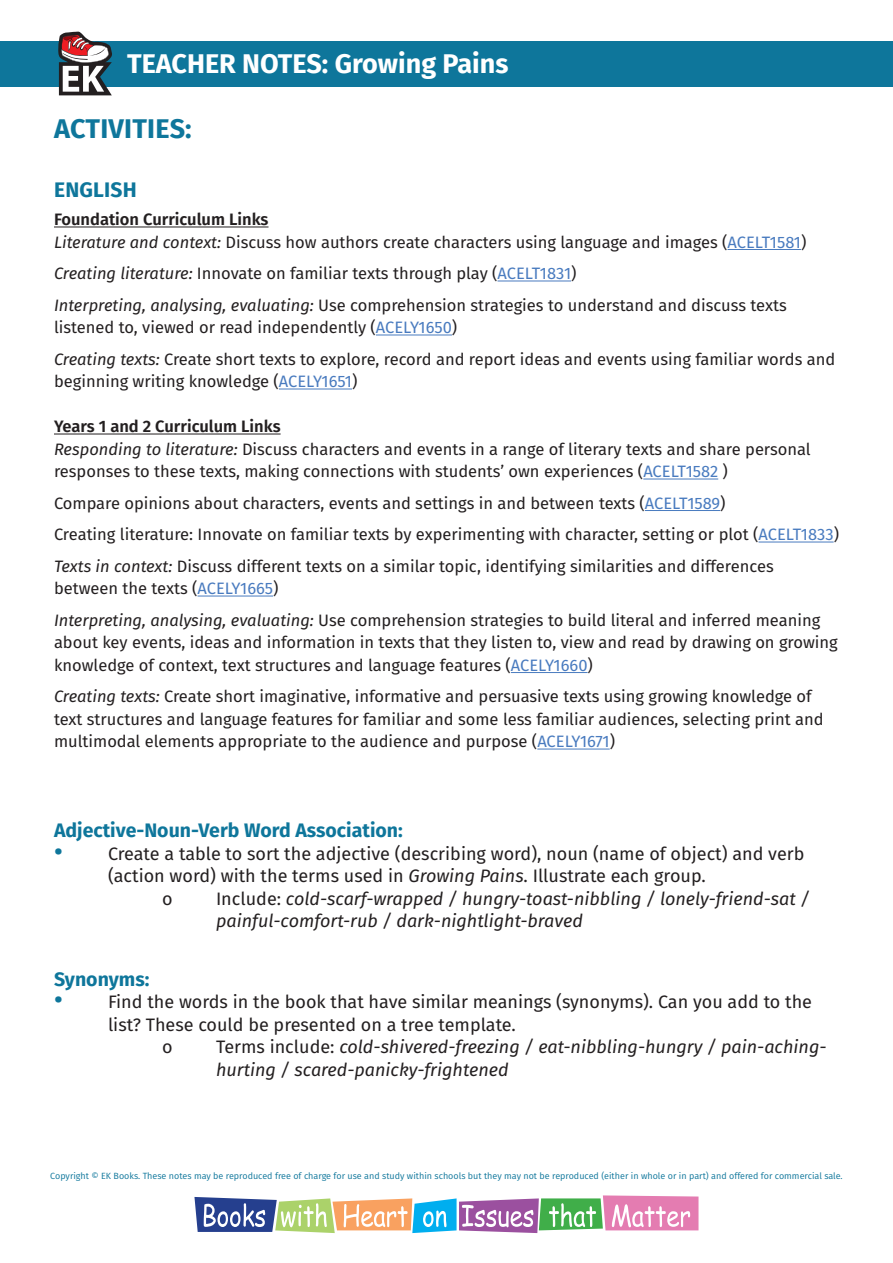
<style>
.page{position:relative;width:893px;height:1263px;background:#fff}
.page>*{position:absolute;margin:0;border:0;box-sizing:border-box;transform-origin:0 0}
.t1{font:700 27px "Fira Sans";color:#fff}
.t2{font:700 27px "Fira Sans";letter-spacing:.01em;color:#0e769b}
.t3{font:700 21px "Fira Sans";letter-spacing:.01em;color:#0e769b}
.t4{font:700 19.5px "Fira Sans";color:#0e769b}
.t5{font:18px "Fira Sans";color:#231f20}
.t6{font:italic 18px/22.5px "Fira Sans";color:#231f20}
.t7{font:16.5px/22.5px "Fira Sans";color:#231f20}
.t8{font:9px "Fira Sans";color:#0e769b}
.s1{font-weight:600}
.s2{font-style:italic}
.s3{color:#497bbf}
.s4{font-family:"Montserrat";font-weight:900;font-size:24px;color:#0e769b}
.s5{font-style:normal}
</style>
<div class="page">
<svg style="left:194px;top:1195px;width:504px;height:38px"></svg>
<div style="left:0;top:41px;width:893px;height:45px;background:#0e769b"></div>
<svg style="left:58px;top:32px;width:54px;height:63px"></svg>
<hr style="left:54px;top:227px;width:214px;height:1px;background:#231f20">
<hr style="left:727px;top:249px;width:74px;height:1px;background:#497bbf">
<hr style="left:497px;top:281px;width:74px;height:1px;background:#497bbf">
<hr style="left:376px;top:335px;width:76px;height:1px;background:#497bbf">
<hr style="left:279px;top:389px;width:73px;height:1px;background:#497bbf">
<hr style="left:54px;top:434px;width:227px;height:1px;background:#231f20">
<hr style="left:643px;top:479px;width:75px;height:1px;background:#497bbf">
<hr style="left:645px;top:510px;width:75px;height:1px;background:#497bbf">
<hr style="left:758px;top:542px;width:76px;height:1px;background:#497bbf">
<hr style="left:198px;top:596px;width:75px;height:1px;background:#497bbf">
<hr style="left:511px;top:672px;width:77px;height:1px;background:#497bbf">
<hr style="left:537px;top:749px;width:73px;height:1px;background:#497bbf">
<h1 class="t1" style="left:127px;top:41px;width:383px">TEACHER NOTES: Growing Pains</h1>
<h1 class="t2" style="left:54px;top:106px;width:139px">ACTIVITIES:</h1>
<p class="t3" style="left:54px;top:172px;width:84px">ENGLISH</p>
<p class="t7" style="left:54px;top:208px;width:754px"><span class="s1">Foundation Curriculum Links<br></span><span class="s2">Literature and context:</span> Discuss how authors create characters using language and images (<span class="s3">ACELT1581</span>)</p>
<p class="t7" style="left:54px;top:257px;width:734px;line-height:31.5px"><span class="s2">Creating literature:</span> Innovate on familiar texts through play (<span class="s3">ACELT1831</span>)<br><span class="s2">Interpreting, analysing, evaluating:</span> Use comprehension strategies to understand and discuss texts</p>
<p class="t7" style="left:54px;top:311px;width:783px;line-height:31.5px">listened to, viewed or read independently (<span class="s3">ACELY1650</span>)<br><span class="s2">Creating texts:</span> Create short texts to explore, record and report ideas and events using familiar words and</p>
<p class="t7" style="left:54px;top:370px;width:305px">beginning writing knowledge (<span class="s3">ACELY1651</span>)</p>
<p class="t7" style="left:54px;top:415px;width:758px"><span class="s1">Years 1 and 2 Curriculum Links<br></span><span class="s2">Responding to literature:</span> Discuss characters and events in a range of literary texts and share personal responses to these texts, making connections with students’ own experiences (<span class="s3">ACELT1582</span> )</p>
<p class="t7" style="left:54px;top:487px;width:786px;line-height:31.5px">Compare opinions about characters, events and settings in and between texts (<span class="s3">ACELT1589</span>)<br>Creating literature: Innovate on familiar texts by experimenting with character, setting or plot (<span class="s3">ACELT1833</span>)<br><span class="s2">Texts in context:</span> Discuss different texts on a similar topic, identifying similarities and differences</p>
<p class="t7" style="left:54px;top:572px;width:768px;line-height:31.5px">between the texts (<span class="s3">ACELY1665</span>)<br><span class="s2">Interpreting, analysing, evaluating:</span> Use comprehension strategies to build literal and inferred meaning</p>
<p class="t7" style="left:54px;top:631px;width:785px">about key events, ideas and information in texts that they listen to, view and read by drawing on growing knowledge of context, text structures and language features (<span class="s3">ACELY1660</span>)</p>
<p class="t7" style="left:54px;top:685px;width:771px"><span class="s2">Creating texts:</span> Create short imaginative, informative and persuasive texts using growing knowledge of text structures and language features for familiar and some less familiar audiences, selecting print and multimodal elements appropriate to the audience and purpose (<span class="s3">ACELY1671</span>)</p>
<p class="t4" style="left:54px;top:814px;width:350px">Adjective-Noun-Verb Word Association:</p>
<p class="t5" style="left:54px;top:840px;width:752px"><span class="s4">·</span> Create a table to sort the adjective (describing word), noun (name of object) and verb</p>
<p class="t5" style="left:108px;top:862px;width:599px">(action word) with the terms used in <span class="s2">Growing Pains</span>. Illustrate each group.</p>
<p class="t5" style="left:162px;top:885px;width:12px">o</p>
<p class="t6" style="left:216px;top:887px;width:595px"><span class="s5">Include:</span> cold-scarf-wrapped / hungry-toast-nibbling / lonely-friend-sat / painful-comfort-rub / dark-nightlight-braved</p>
<p class="t4" style="left:54px;top:963px;width:97px">Synonyms:</p>
<p class="t5" style="left:54px;top:988px;width:760px"><span class="s4">·</span> Find the words in the book that have similar meanings (synonyms). Can you add to the</p>
<p class="t5" style="left:108px;top:1011px;width:409px">list? These could be presented on a tree template.</p>
<p class="t5" style="left:162px;top:1033px;width:12px">o</p>
<p class="t6" style="left:216px;top:1035px;width:612px"><span class="s5">Terms include:</span> cold-shivered-freezing / eat-nibbling-hungry / pain-aching&shy;hurting / scared-panicky-frightened</p>
<p class="t8" style="left:50px;top:1169px;width:794px">Copyright © EK Books. These notes may be reproduced free of charge for use and study within schools but they may not be reproduced (either in whole or in part) and offered for commercial sale.</p>
</div>
